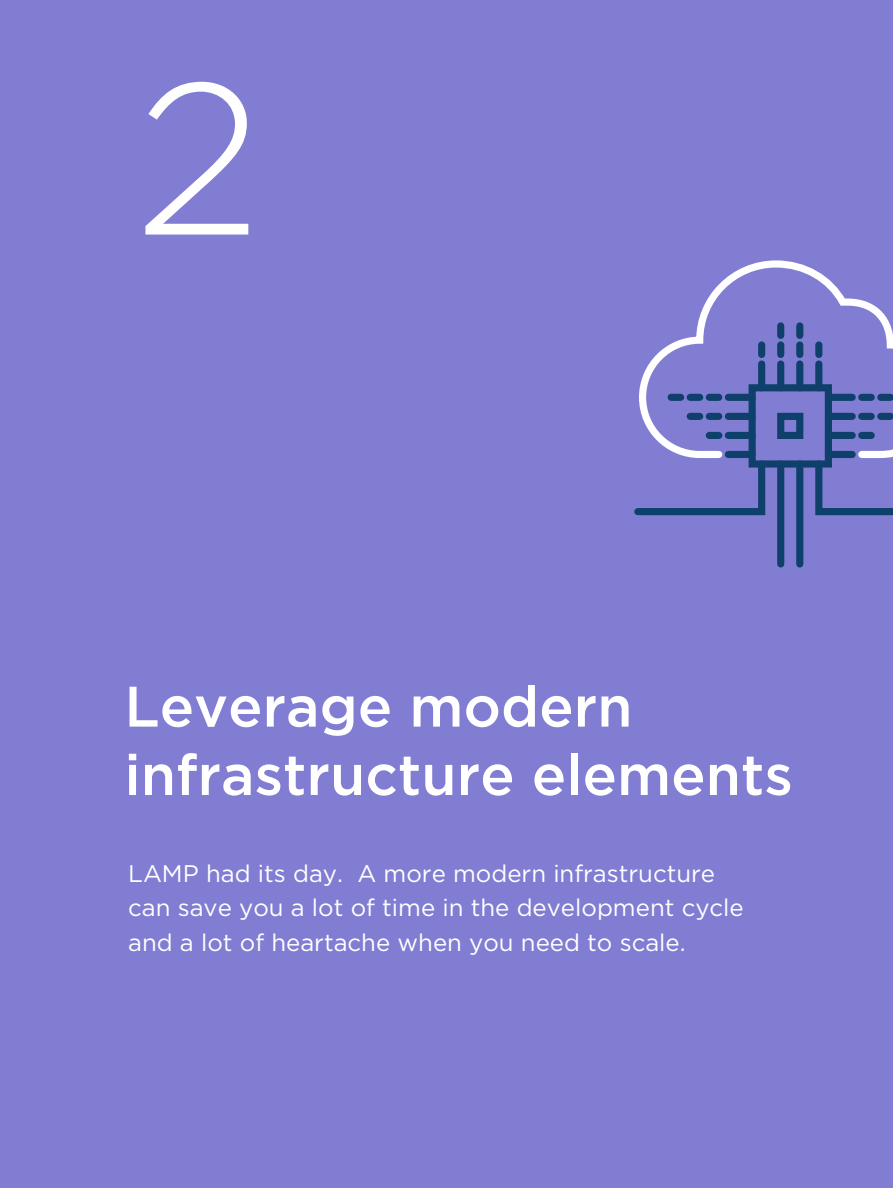
<style>
.page{position:relative;width:893px;height:1188px;background:#fff}
.page>*{position:absolute;margin:0;border:0;box-sizing:border-box;transform-origin:0 0}
.t1{font:300 215.1px "Gotham";color:#fff}
.t2{font:500 57px/68.4px "Gotham";color:#fff}
.t3{font:24px/34.5px "Gotham";color:#fff}
</style>
<div class="page">
<div style="left:0;top:0;width:892px;height:1188px;background:#817dd3"></div>
<svg style="left:639px;top:260px;width:253px;height:197px"></svg>
<div style="left:748px;top:384px;width:83px;height:84px;border:7px solid #0e406b"></div>
<div style="left:758px;top:364px;width:7px;height:24px;background:#0e406b"></div>
<div style="left:777px;top:364px;width:7px;height:24px;background:#0e406b"></div>
<div style="left:796px;top:364px;width:7px;height:24px;background:#0e406b"></div>
<div style="left:815px;top:364px;width:7px;height:24px;background:#0e406b"></div>
<div style="left:777px;top:464px;width:7px;height:100px;background:#0e406b"></div>
<div style="left:796px;top:464px;width:7px;height:100px;background:#0e406b"></div>
<div style="left:828px;top:394px;width:24px;height:7px;background:#0e406b"></div>
<div style="left:828px;top:413px;width:24px;height:7px;background:#0e406b"></div>
<div style="left:828px;top:432px;width:24px;height:7px;background:#0e406b"></div>
<div style="left:828px;top:451px;width:24px;height:7px;background:#0e406b"></div>
<div style="left:728px;top:394px;width:24px;height:7px;background:#0e406b"></div>
<div style="left:728px;top:413px;width:24px;height:7px;background:#0e406b"></div>
<div style="left:728px;top:432px;width:24px;height:7px;background:#0e406b"></div>
<div style="left:728px;top:451px;width:24px;height:7px;background:#0e406b"></div>
<div style="left:777px;top:413px;width:26px;height:26px;border:7px solid #0e406b"></div>
<svg style="left:634px;top:457px;width:134px;height:59px"></svg>
<svg style="left:811px;top:457px;width:81px;height:59px"></svg>
<div style="left:758px;top:345px;width:7px;height:9px;background:#0e406b"></div>
<div style="left:777px;top:345px;width:7px;height:9px;background:#0e406b"></div>
<div style="left:777px;top:326px;width:7px;height:9px;background:#0e406b"></div>
<div style="left:796px;top:326px;width:7px;height:9px;background:#0e406b"></div>
<div style="left:796px;top:345px;width:7px;height:9px;background:#0e406b"></div>
<div style="left:815px;top:345px;width:7px;height:9px;background:#0e406b"></div>
<div style="left:709px;top:394px;width:9px;height:7px;background:#0e406b"></div>
<div style="left:690px;top:394px;width:9px;height:7px;background:#0e406b"></div>
<div style="left:709px;top:413px;width:9px;height:7px;background:#0e406b"></div>
<div style="left:690px;top:413px;width:9px;height:7px;background:#0e406b"></div>
<div style="left:709px;top:432px;width:9px;height:7px;background:#0e406b"></div>
<div style="left:671px;top:394px;width:9px;height:7px;background:#0e406b"></div>
<div style="left:861px;top:394px;width:10px;height:7px;background:#0e406b"></div>
<div style="left:880px;top:394px;width:10px;height:7px;background:#0e406b"></div>
<div style="left:861px;top:413px;width:10px;height:7px;background:#0e406b"></div>
<div style="left:880px;top:413px;width:10px;height:7px;background:#0e406b"></div>
<div style="left:861px;top:432px;width:10px;height:7px;background:#0e406b"></div>
<h1 class="t1" style="left:135px;top:41px;width:128px">2</h1>
<h2 class="t2" style="left:124px;top:671px;width:670px">Leverage modern infrastructure elements</h2>
<p class="t3" style="left:128px;top:856px;width:617px">LAMP had its day. A more modern infrastructure can save you a lot of time in the development cycle and a lot of heartache when you need to scale.</p>
</div>
